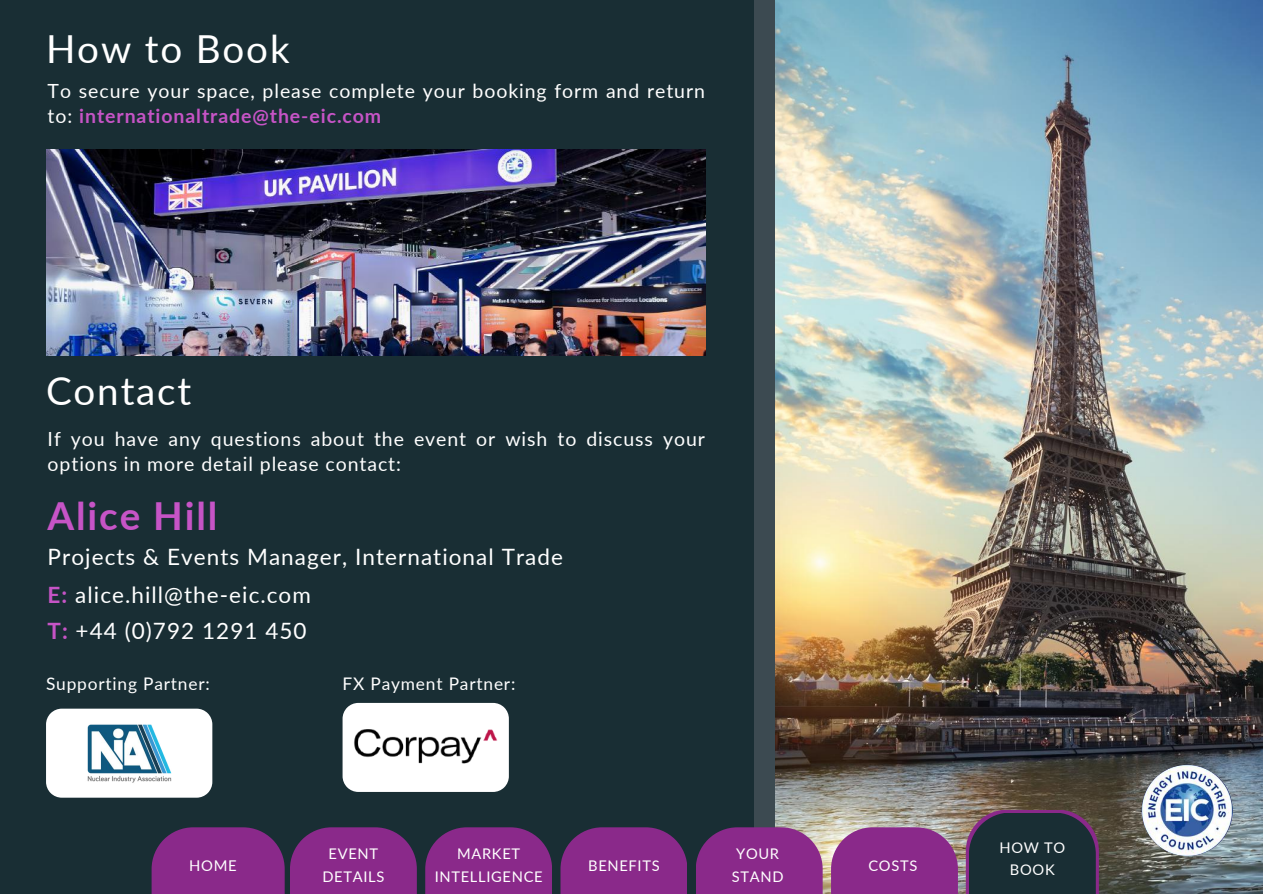
<style>
.page{position:relative;width:1263px;height:894px;background:#fff}
.page>*{position:absolute;margin:0;border:0;box-sizing:border-box;transform-origin:0 0}
.t1{font:38.55px "Lato";letter-spacing:.045em;color:#fff}
.t2{font:700 38.55px "Lato";letter-spacing:.045em;color:#c654c6}
.t3{font:22.5px/36.9px "Lato";letter-spacing:.045em;color:#fff}
.t4{font:19.5px/24.8px "Lato";letter-spacing:.045em;color:#fff}
.t5{font:17.4px "Lato";letter-spacing:.045em;color:#fff}
.t6{font:14.85px "Lato";color:#fff}
.t7{font:14.7px/22.5px "Lato";letter-spacing:.045em;color:#fff;text-align:center}
.s1{font-weight:700;color:#c654c6}
</style>
<div class="page">
<img style="left:775px;top:0;width:488px;height:893px">
<img style="left:753px;top:0;width:22px;height:827px">
<div style="left:0;top:0;width:753px;height:893px;background:#192e34"></div>
<img style="left:1142px;top:764px;width:91px;height:91px;border-radius:50%">
<div style="left:152px;top:827px;width:133px;height:66px;background:#8a298a"></div>
<div style="left:290px;top:827px;width:127px;height:66px;background:#8a298a"></div>
<div style="left:425px;top:827px;width:127px;height:66px;background:#8a298a"></div>
<div style="left:560px;top:827px;width:127px;height:66px;background:#8a298a"></div>
<div style="left:696px;top:827px;width:127px;height:66px;background:#8a298a"></div>
<div style="left:831px;top:827px;width:127px;height:66px;background:#8a298a"></div>
<svg style="left:966px;top:809px;width:133px;height:84px"></svg>
<div style="left:969px;top:812px;width:127px;height:81px;background:#192e34"></div>
<img style="left:46px;top:149px;width:660px;height:207px">
<svg style="left:46px;top:708px;width:166px;height:89px"></svg>
<svg style="left:343px;top:702px;width:166px;height:89px"></svg>
<img style="left:354px;top:729px;width:144px;height:36px">
<img style="left:80px;top:717px;width:98px;height:71px">
<h1 class="t1" style="left:46px;top:25px;width:245px">How to Book</h1>
<p class="t4" style="left:48px;top:78px;width:659px">To secure your space, please complete your booking form and return to: <span class="s1">internationaltrade@the-eic.com</span></p>
<h1 class="t1" style="left:46px;top:367px;width:147px">Contact</h1>
<p class="t4" style="left:48px;top:426px;width:659px">If you have any questions about the event or wish to discuss your options in more detail please contact:</p>
<h1 class="t2" style="left:48px;top:491px;width:171px">Alice Hill</h1>
<p class="t3" style="left:48px;top:537px;width:517px">Projects &amp; Events Manager, International Trade<br><span class="s1">E:</span> alice.hill@the-eic.com<br><span class="s1">T:</span> +44 (0)792 1291 450</p>
<p class="t5" style="left:46px;top:673px;width:165px">Supporting Partner:</p>
<p class="t5" style="left:343px;top:673px;width:174px">FX Payment Partner:</p>
<p class="t6" style="left:189px;top:855px;width:49px">HOME</p>
<p class="t7" style="left:322px;top:842px;width:63px">EVENT<br>DETAILS</p>
<p class="t7" style="left:435px;top:842px;width:109px">MARKET<br>INTELLIGENCE</p>
<p class="t7" style="left:588px;top:853px;width:73px">BENEFITS</p>
<p class="t7" style="left:732px;top:842px;width:53px;text-align:left">YOUR<br>STAND</p>
<p class="t7" style="left:868px;top:853px;width:50px">COSTS</p>
<p class="t7" style="left:999px;top:835px;width:67px">HOW TO<br>BOOK</p>
</div>
